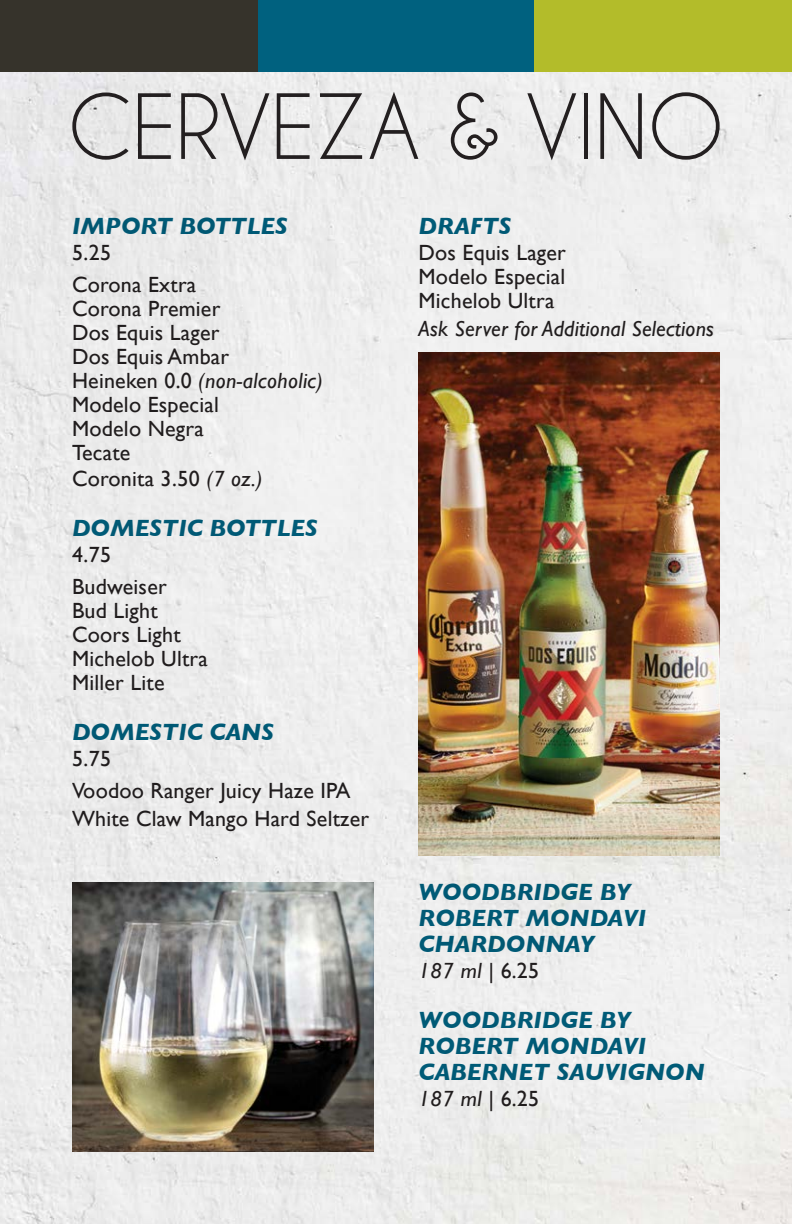
<style>
.page{position:relative;width:792px;height:1224px;background:#fff}
.page>*{position:absolute;margin:0;border:0;box-sizing:border-box;transform-origin:0 0}
.t1{font:84px "Caviar Dreams";letter-spacing:-.01em;color:#231f20}
.t2{font:italic 700 24px/26px "Gill Sans";color:#00617f}
.t3{font:22px/24px "Gill Sans";letter-spacing:.01em;color:#231f20}
.t4{font:italic 22px "Gill Sans";letter-spacing:.01em;color:#231f20}
.s1{font-style:italic}
.s2{font-style:normal}
</style>
<div class="page">
<div style="left:0;top:72px;width:792px;height:1152px;background:#ededed"></div>
<img style="left:72px;top:882px;width:302px;height:270px">
<img style="left:418px;top:353px;width:302px;height:502px">
<div style="left:246px;top:0;width:312px;height:72px;background:#00617f"></div>
<div style="left:0;top:0;width:258px;height:72px;background:#36332b"></div>
<div style="left:534px;top:0;width:258px;height:72px;background:#b3bc2a"></div>
<h1 class="t1" style="left:67px;top:77px;width:659px">CERVEZA &amp; VINO</h1>
<p class="t2" style="left:72px;top:213px;width:217px">IMPORT BOTTLES</p>
<p class="t3" style="left:72px;top:237px;width:126px;line-height:32px">5.25<br>Corona Extra</p>
<p class="t3" style="left:72px;top:297px;width:252px">Corona Premier<br>Dos Equis Lager<br>Dos Equis Ambar<br>Heineken 0.0 <span class="s1">(non-alcoholic)<br></span>Modelo Especial<br>Modelo Negra<br>Tecate</p>
<p class="t3" style="left:72px;top:467px;width:192px">Coronita 3.50 <span class="s1">(7 oz.)</span></p>
<p class="t2" style="left:72px;top:515px;width:247px">DOMESTIC BOTTLES</p>
<p class="t3" style="left:72px;top:539px;width:96px;line-height:32px">4.75<br>Budweiser</p>
<p class="t3" style="left:72px;top:599px;width:137px">Bud Light<br>Coors Light<br>Michelob Ultra<br>Miller Lite</p>
<p class="t2" style="left:72px;top:719px;width:203px">DOMESTIC CANS</p>
<p class="t3" style="left:72px;top:743px;width:280px;line-height:32px">5.75<br>Voodoo Ranger Juicy Haze IPA</p>
<p class="t3" style="left:72px;top:807px;width:299px">White Claw Mango Hard Seltzer</p>
<p class="t2" style="left:418px;top:213px;width:94px">DRAFTS</p>
<p class="t3" style="left:418px;top:241px;width:149px;text-align:justify">Dos Equis Lager Modelo Especial Michelob Ultra</p>
<p class="t4" style="left:418px;top:316px;width:297px">Ask Server for Additional Selections</p>
<p class="t2" style="left:418px;top:879px;width:229px">WOODBRIDGE BY<br>ROBERT MONDAVI<br>CHARDONNAY</p>
<p class="t4" style="left:418px;top:958px;width:122px">187 ml <span class="s2">| 6.25</span></p>
<p class="t2" style="left:418px;top:1007px;width:288px">WOODBRIDGE BY<br>ROBERT MONDAVI<br>CABERNET SAUVIGNON</p>
<p class="t4" style="left:418px;top:1086px;width:122px">187 ml <span class="s2">| 6.25</span></p>
</div>
